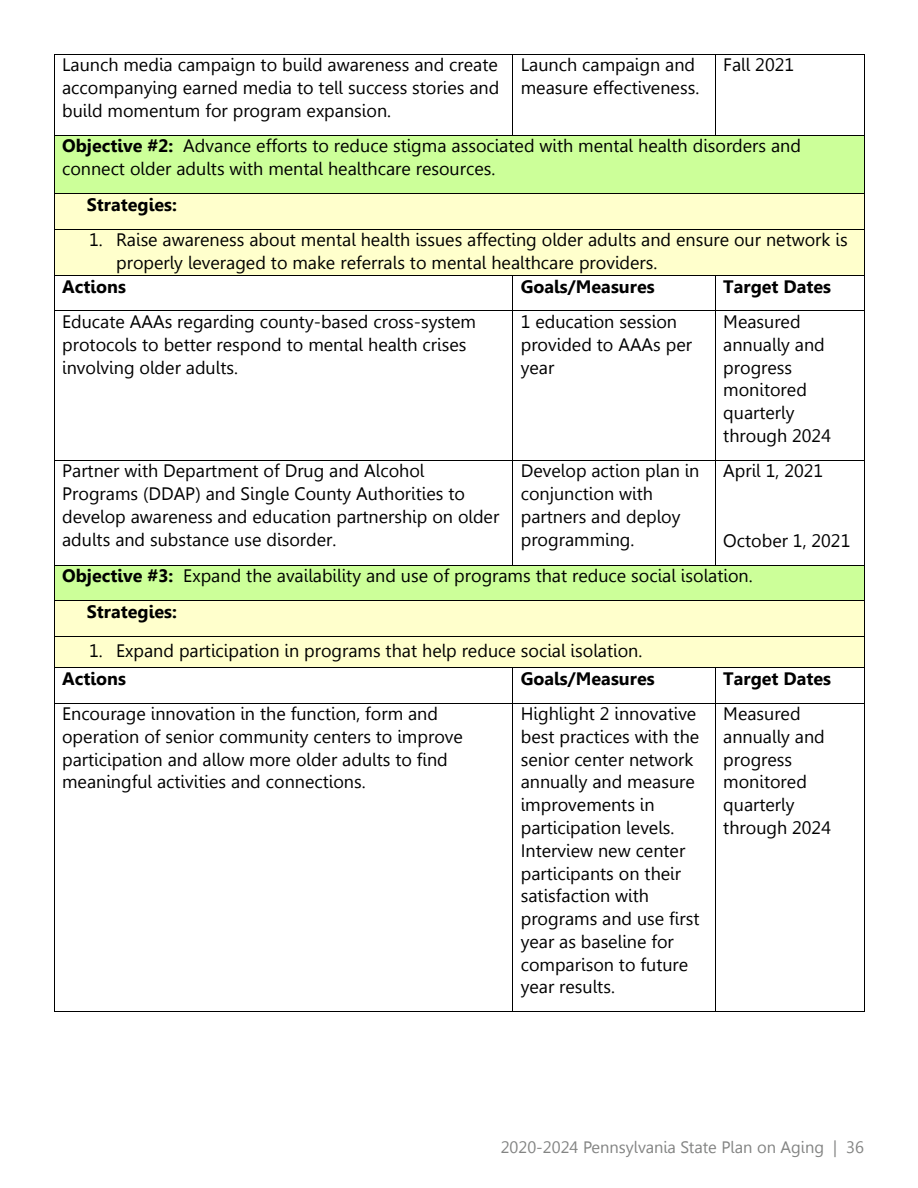
<style>
.page{position:relative;width:918px;height:1188px;background:#fff}
.page>*{position:absolute;margin:0;border:0;box-sizing:border-box;transform-origin:0 0}
.t1{font:18px/22.8px "Gisha";color:#000}
.t2{font:700 18px "Gisha";color:#000}
.t3{font:16.5px "Gisha";color:#838483}
.s1{font-weight:700}
</style>
<div class="page">
<hr style="left:54px;top:54px;width:458px;height:1px;background:#000">
<hr style="left:513px;top:54px;width:202px;height:1px;background:#000">
<hr style="left:716px;top:54px;width:148px;height:1px;background:#000">
<hr style="left:54px;top:55px;width:1px;height:80px;background:#000">
<hr style="left:512px;top:55px;width:1px;height:80px;background:#000">
<hr style="left:715px;top:55px;width:1px;height:80px;background:#000">
<hr style="left:864px;top:55px;width:1px;height:80px;background:#000">
<div style="left:62px;top:136px;width:794px;height:23px;background:#cf9"></div>
<div style="left:62px;top:159px;width:794px;height:34px;background:#cf9"></div>
<hr style="left:54px;top:135px;width:458px;height:1px;background:#000">
<hr style="left:513px;top:135px;width:202px;height:1px;background:#000">
<hr style="left:716px;top:135px;width:148px;height:1px;background:#000">
<hr style="left:54px;top:136px;width:1px;height:57px;background:#000">
<hr style="left:864px;top:136px;width:1px;height:57px;background:#000">
<div style="left:62px;top:194px;width:794px;height:35px;background:#ffc"></div>
<hr style="left:54px;top:193px;width:810px;height:1px;background:#000">
<hr style="left:54px;top:194px;width:1px;height:35px;background:#000">
<hr style="left:864px;top:194px;width:1px;height:35px;background:#000">
<div style="left:62px;top:230px;width:794px;height:22px;background:#ffc"></div>
<div style="left:62px;top:252px;width:794px;height:23px;background:#ffc"></div>
<hr style="left:54px;top:229px;width:810px;height:1px;background:#000">
<hr style="left:54px;top:230px;width:1px;height:45px;background:#000">
<hr style="left:864px;top:230px;width:1px;height:45px;background:#000">
<hr style="left:54px;top:275px;width:458px;height:1px;background:#000">
<hr style="left:513px;top:275px;width:202px;height:1px;background:#000">
<hr style="left:716px;top:275px;width:148px;height:1px;background:#000">
<hr style="left:54px;top:276px;width:1px;height:35px;background:#000">
<hr style="left:512px;top:276px;width:1px;height:35px;background:#000">
<hr style="left:715px;top:276px;width:1px;height:35px;background:#000">
<hr style="left:864px;top:276px;width:1px;height:35px;background:#000">
<hr style="left:54px;top:311px;width:458px;height:1px;background:#000">
<hr style="left:513px;top:311px;width:202px;height:1px;background:#000">
<hr style="left:716px;top:311px;width:148px;height:1px;background:#000">
<hr style="left:54px;top:311px;width:1px;height:149px;background:#000">
<hr style="left:512px;top:311px;width:1px;height:149px;background:#000">
<hr style="left:715px;top:311px;width:1px;height:149px;background:#000">
<hr style="left:864px;top:311px;width:1px;height:149px;background:#000">
<hr style="left:54px;top:460px;width:458px;height:1px;background:#000">
<hr style="left:513px;top:460px;width:202px;height:1px;background:#000">
<hr style="left:716px;top:460px;width:148px;height:1px;background:#000">
<hr style="left:54px;top:461px;width:1px;height:104px;background:#000">
<hr style="left:512px;top:461px;width:1px;height:104px;background:#000">
<hr style="left:715px;top:461px;width:1px;height:104px;background:#000">
<hr style="left:864px;top:461px;width:1px;height:104px;background:#000">
<div style="left:62px;top:566px;width:794px;height:34px;background:#cf9"></div>
<hr style="left:54px;top:565px;width:458px;height:1px;background:#000">
<hr style="left:513px;top:565px;width:202px;height:1px;background:#000">
<hr style="left:716px;top:565px;width:148px;height:1px;background:#000">
<hr style="left:54px;top:566px;width:1px;height:34px;background:#000">
<hr style="left:864px;top:566px;width:1px;height:34px;background:#000">
<div style="left:62px;top:601px;width:794px;height:35px;background:#ffc"></div>
<hr style="left:54px;top:600px;width:810px;height:1px;background:#000">
<hr style="left:54px;top:601px;width:1px;height:35px;background:#000">
<hr style="left:864px;top:601px;width:1px;height:35px;background:#000">
<div style="left:54px;top:637px;width:810px;height:30px;background:#ffc"></div>
<hr style="left:54px;top:636px;width:810px;height:1px;background:#000">
<hr style="left:54px;top:637px;width:1px;height:30px;background:#000">
<hr style="left:864px;top:637px;width:1px;height:30px;background:#000">
<hr style="left:54px;top:667px;width:458px;height:1px;background:#000">
<hr style="left:513px;top:667px;width:202px;height:1px;background:#000">
<hr style="left:716px;top:667px;width:148px;height:1px;background:#000">
<hr style="left:54px;top:668px;width:1px;height:35px;background:#000">
<hr style="left:512px;top:668px;width:1px;height:35px;background:#000">
<hr style="left:715px;top:668px;width:1px;height:35px;background:#000">
<hr style="left:864px;top:668px;width:1px;height:35px;background:#000">
<hr style="left:54px;top:703px;width:458px;height:1px;background:#000">
<hr style="left:513px;top:703px;width:202px;height:1px;background:#000">
<hr style="left:716px;top:703px;width:148px;height:1px;background:#000">
<hr style="left:54px;top:704px;width:1px;height:308px;background:#000">
<hr style="left:54px;top:1012px;width:458px;height:1px;background:#000">
<hr style="left:512px;top:704px;width:1px;height:308px;background:#000">
<hr style="left:513px;top:1012px;width:202px;height:1px;background:#000">
<hr style="left:715px;top:704px;width:1px;height:308px;background:#000">
<hr style="left:716px;top:1012px;width:148px;height:1px;background:#000">
<hr style="left:864px;top:704px;width:1px;height:308px;background:#000">
<p class="t1" style="left:62px;top:54px;width:439px;text-align:justify">Launch media campaign to build awareness and create accompanying earned media to tell success stories and build momentum for program expansion.</p>
<p class="t1" style="left:521px;top:54px;width:180px">Launch campaign and measure effectiveness.</p>
<p class="t1" style="left:723px;top:54px;width:72px">Fall 2021</p>
<p class="t1" style="left:62px;top:135px;width:740px"><span class="s1">Objective #2:</span> Advance efforts to reduce stigma associated with mental health disorders and connect older adults with mental healthcare resources.</p>
<p class="t2" style="left:87px;top:194px;width:92px">Strategies:</p>
<p class="t1" style="left:89px;top:229px;width:760px">1. Raise awareness about mental health issues affecting older adults and ensure our network is</p>
<p class="t1" style="left:116px;top:251px;width:543px">properly leveraged to make referrals to mental healthcare providers.</p>
<p class="t2" style="left:62px;top:276px;width:65px">Actions</p>
<p class="t2" style="left:521px;top:276px;width:135px">Goals/Measures</p>
<p class="t2" style="left:723px;top:276px;width:109px">Target Dates</p>
<p class="t1" style="left:62px;top:310px;width:416px">Educate AAAs regarding county-based cross-system protocols to better respond to mental health crises involving older adults.</p>
<p class="t1" style="left:521px;top:310px;width:173px">1 education session provided to AAAs per year</p>
<p class="t1" style="left:723px;top:310px;width:109px">Measured annually and progress monitored quarterly through 2024</p>
<p class="t1" style="left:62px;top:460px;width:439px">Partner with Department of Drug and Alcohol Programs (DDAP) and Single County Authorities to develop awareness and education partnership on older adults and substance use disorder.</p>
<p class="t1" style="left:521px;top:460px;width:180px">Develop action plan in conjunction with partners and deploy programming.</p>
<p class="t1" style="left:723px;top:460px;width:101px">April 1, 2021</p>
<p class="t1" style="left:723px;top:529px;width:129px">October 1, 2021</p>
<p class="t1" style="left:62px;top:565px;width:692px"><span class="s1">Objective #3:</span> Expand the availability and use of programs that reduce social isolation.</p>
<p class="t2" style="left:87px;top:601px;width:92px">Strategies:</p>
<p class="t1" style="left:62px;top:637px;width:582px;line-height:27.5px;text-indent:27px">1. Expand participation in programs that help reduce social isolation.<br><span class="s1">Actions</span></p>
<p class="t2" style="left:521px;top:668px;width:135px">Goals/Measures</p>
<p class="t2" style="left:723px;top:668px;width:109px">Target Dates</p>
<p class="t1" style="left:62px;top:703px;width:402px">Encourage innovation in the function, form and operation of senior community centers to improve participation and allow more older adults to find meaningful activities and connections.</p>
<p class="t1" style="left:521px;top:703px;width:180px">Highlight 2 innovative best practices with the senior center network annually and measure improvements in participation levels.<br>Interview new center participants on their satisfaction with programs and use first year as baseline for comparison to future year results.</p>
<p class="t1" style="left:723px;top:703px;width:109px">Measured annually and progress monitored quarterly through 2024</p>
<p class="t3" style="left:501px;top:1138px;width:365px">2020-2024 Pennsylvania State Plan on Aging | 36</p>
</div>
